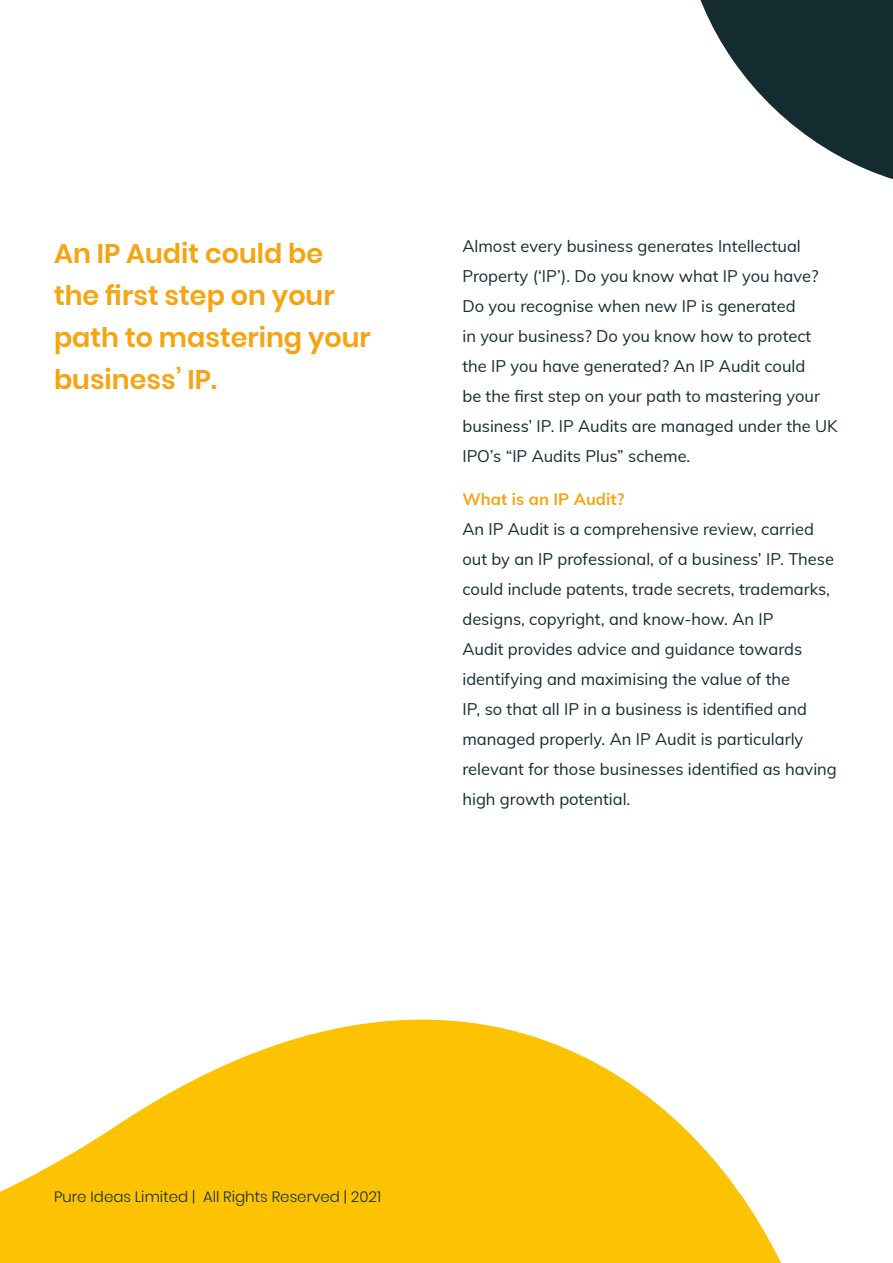
<style>
.page{position:relative;width:893px;height:1263px;background:#fff}
.page>*{position:absolute;margin:0;border:0;box-sizing:border-box;transform-origin:0 0}
.t1{font:600 27px/42px "Poppins";color:#f6a410}
.t2{font:16.5px/30px "Muli";color:#142c30}
.t3{font:700 16.5px "Muli";color:#f6a410}
.t4{font:300 15px "Poppins";color:#142c30}
</style>
<div class="page">
<svg style="left:0;top:1019px;width:781px;height:244px;fill:#fdc201"></svg>
<svg style="left:700px;top:0;width:193px;height:179px;fill:#142c30"></svg>
<h1 class="t1" style="left:54px;top:233px;width:318px">An IP Audit could be the first step on your path to mastering your business’ IP.</h1>
<p class="t2" style="left:462px;top:230px;width:377px">Almost every business generates Intellectual Property (‘IP’). Do you know what IP you have?<br>Do you recognise when new IP is generated<br>in your business? Do you know how to protect the IP you have generated? An IP Audit could<br>be the first step on your path to mastering your business’ IP. IP Audits are managed under the UK IPO’s “IP Audits Plus” scheme.</p>
<p class="t3" style="left:462px;top:487px;width:164px">What is an IP Audit?</p>
<p class="t2" style="left:462px;top:513px;width:376px">An IP Audit is a comprehensive review, carried out by an IP professional, of a business’ IP. These could include patents, trade secrets, trademarks, designs, copyright, and know-how. An IP<br>Audit provides advice and guidance towards identifying and maximising the value of the<br>IP, so that all IP in a business is identified and managed properly. An IP Audit is particularly relevant for those businesses identified as having high growth potential.</p>
<p class="t4" style="left:54px;top:1188px;width:329px">Pure Ideas Limited | All Rights Reserved | 2021</p>
</div>
